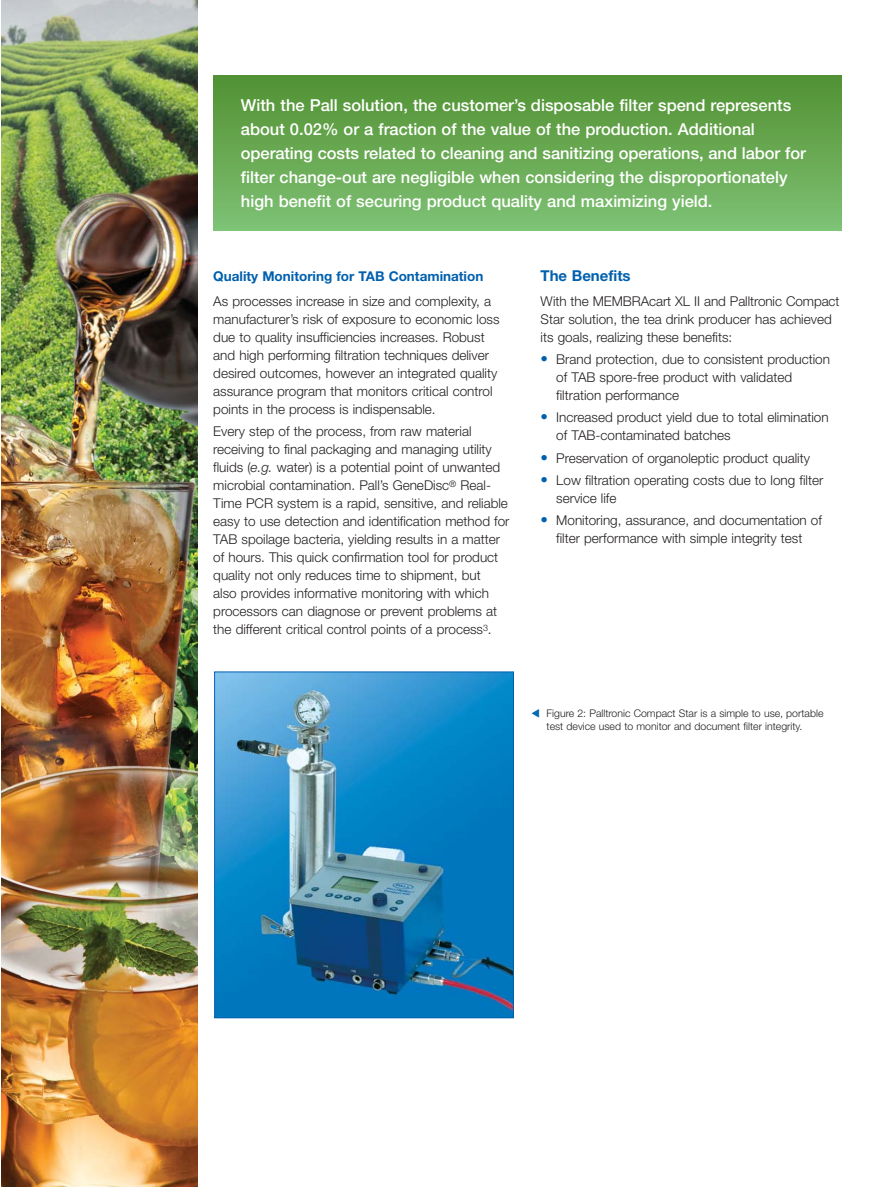
<style>
.page{position:relative;width:893px;height:1187px;background:#fff}
.page>*{position:absolute;margin:0;border:0;box-sizing:border-box;transform-origin:0 0}
.t1{font:500 16.5px/24px "Helvetica Neue LT Std";color:#fff}
.t2{font:700 15px "Helvetica Neue";color:#0060ae}
.t3{font:300 13.5px/18px "Helvetica Neue";color:#231f20}
.t4{font:700 13.5px "Helvetica Neue";color:#0060ae}
.t5{font:300 10.5px/12.8px "Helvetica Neue";color:#231f20}
.s1{font-family:"Helvetica Neue LT Std";font-style:italic}
.s2{font-size:15px;color:#0060ae}
</style>
<div class="page">
<img style="left:2px;top:0;width:196px;height:1186px">
<img style="left:216px;top:673px;width:296px;height:343px">
<div style="left:214px;top:671px;width:300px;height:347px;border:1px solid #0060ae"></div>
<div style="left:213px;top:76px;width:628px;height:155px;background:linear-gradient(to bottom,#529133,#7ec274)"></div>
<p class="t1" style="left:241px;top:94px;width:566px">With the Pall solution, the customer’s disposable filter spend represents about 0.02% or a fraction of the value of the production. Additional operating costs related to cleaning and sanitizing operations, and labor for filter change-out are negligible when considering the disproportionately high benefit of securing product quality and maximizing yield.</p>
<p class="t4" style="left:213px;top:272px;width:272px">Quality Monitoring for TAB Contamination</p>
<p class="t3" style="left:213px;top:293px;width:288px">As processes increase in size and complexity, a manufacturer’s risk of exposure to economic loss due to quality insufficiencies increases. Robust and high performing filtration techniques deliver desired outcomes, however an integrated quality assurance program that monitors critical control points in the process is indispensable.</p>
<p class="t3" style="left:213px;top:423px;width:298px">Every step of the process, from raw material receiving to final packaging and managing utility fluids (<span class="s1">e.g.</span> water) is a potential point of unwanted microbial contamination. Pall’s GeneDisc<sup>®</sup> Real-Time PCR system is a rapid, sensitive, and reliable easy to use detection and identification method for TAB spoilage bacteria, yielding results in a matter of hours. This quick confirmation tool for product quality not only reduces time to shipment, but<br>also provides informative monitoring with which processors can diagnose or prevent problems at the different critical control points of a process<sup>3</sup>.</p>
<p class="t2" style="left:541px;top:271px;width:92px">The Benefits</p>
<p class="t3" style="left:541px;top:293px;width:301px">With the MEMBRAcart XL II and Palltronic Compact<br>Star solution, the tea drink producer has achieved its goals, realizing these benefits:</p>
<p class="t3" style="left:556px;top:351px;width:275px;text-indent:-16px"><span class="s2">•</span> Brand protection, due to consistent production of TAB spore-free product with validated filtration performance</p>
<p class="t3" style="left:556px;top:410px;width:274px;text-indent:-16px"><span class="s2">•</span> Increased product yield due to total elimination of TAB-contaminated batches</p>
<p class="t3" style="left:541px;top:450px;width:271px"><span class="s2">•</span> Preservation of organoleptic product quality</p>
<p class="t3" style="left:556px;top:472px;width:268px;text-indent:-16px"><span class="s2">•</span> Low filtration operating costs due to long filter service life</p>
<p class="t3" style="left:541px;top:512px;width:283px;text-align:center"><span class="s2">•</span> Monitoring, assurance, and documentation of filter performance with simple integrity test</p>
<p class="t5" style="left:547px;top:708px;width:278px">Figure 2: Palltronic Compact Star is a simple to use, portable test device used to monitor and document filter integrity.</p>
</div>
